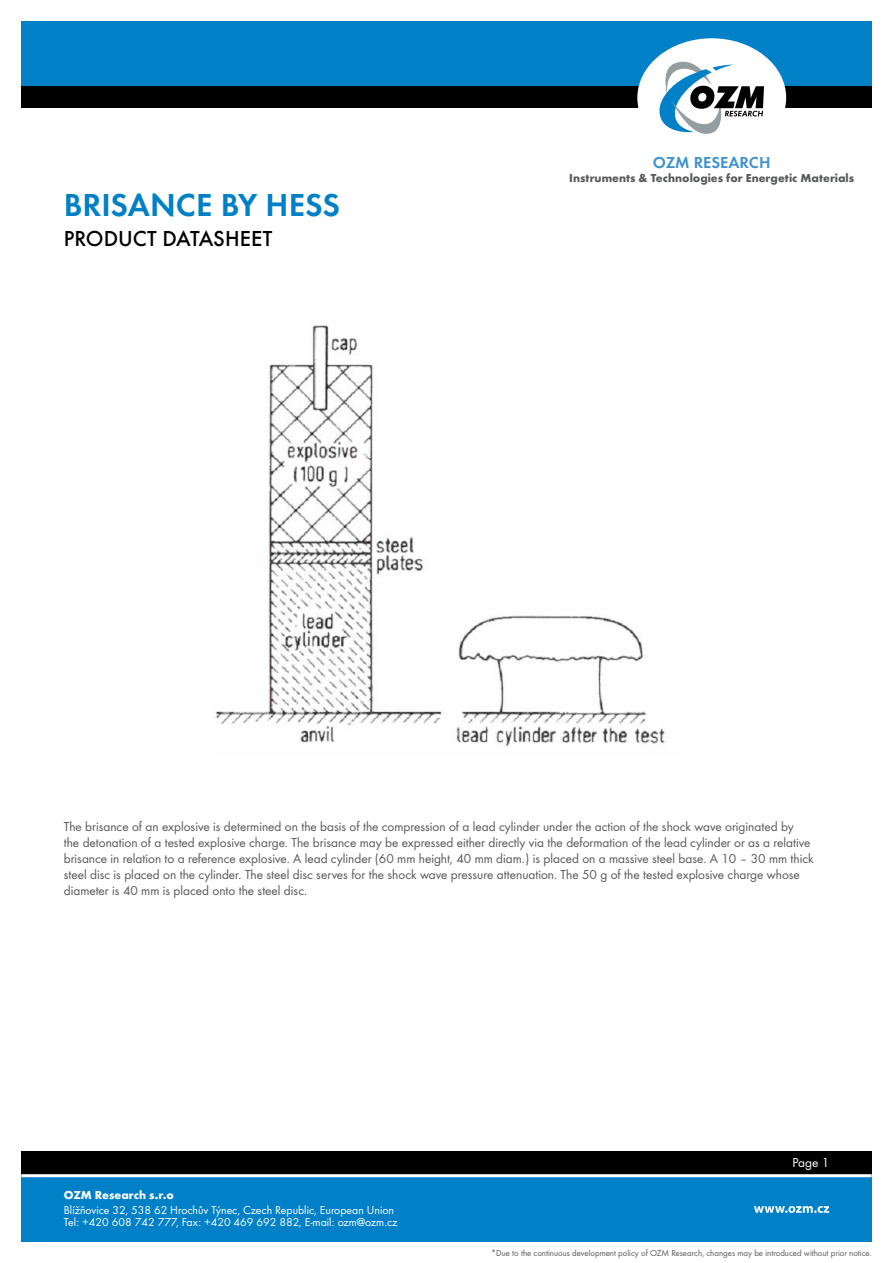
<style>
.page{position:relative;width:893px;height:1263px;background:#fff}
.page>*{position:absolute;margin:0;border:0;box-sizing:border-box;transform-origin:0 0}
.t1{font:33px "Futura Dem";color:#0080c6}
.t2{font:500 22.5px "Futura";color:#000}
.t3{font:16.5px "Futura Dem";color:#3e92cf}
.t4{font:13.5px/16.2px "Futura Boo";color:#58595b}
.t5{font:13.5px "Futura Boo";color:#fff}
.t6{font:12px/12px "Futura Boo";color:#fff}
.t7{font:700 12px "Futura";color:#58595b}
.t8{font:700 12px "Futura";color:#fff}
.t9{font:9px "Futura Boo";color:#58595b}
</style>
<div class="page">
<div style="left:21px;top:1177px;width:851px;height:65px;background:#0080c6"></div>
<div style="left:21px;top:1152px;width:851px;height:25px;background:#000"></div>
<hr style="left:21px;top:1174px;width:851px;height:3px;background:#fff">
<svg style="left:754px;top:1206px;width:75px;height:7px"></svg>
<div style="left:21px;top:21px;width:851px;height:87px;background:#0080c6"></div>
<div style="left:21px;top:86px;width:851px;height:22px;background:#000"></div>
<div style="left:637px;top:38px;width:149px;height:119px;background:#fff;border-radius:50%"></div>
<svg style="left:659px;top:61px;width:105px;height:73px"></svg>
<img style="left:214px;top:325px;width:451px;height:422px">
<h1 class="t1" style="left:64px;top:185px;width:278px">BRISANCE BY HESS</h1>
<h2 class="t2" style="left:64px;top:225px;width:210px">PRODUCT DATASHEET</h2>
<p class="t3" style="left:653px;top:152px;width:119px">OZM RESEARCH</p>
<p class="t7" style="left:569px;top:170px;width:286px">Instruments &amp; Technologies for Energetic Materials</p>
<p class="t4" style="left:64px;top:818px;width:751px">The brisance of an explosive is determined on the basis of the compression of a lead cylinder under the action of the shock wave originated by<br>the detonation of a tested explosive charge. The brisance may be expressed either directly via the deformation of the lead cylinder or as a relative brisance in relation to a reference explosive. A lead cylinder (60 mm height, 40 mm diam.) is placed on a massive steel base. A 10 – 30 mm thick steel disc is placed on the cylinder. The steel disc serves for the shock wave pressure attenuation. The 50 g of the tested explosive charge whose diameter is 40 mm is placed onto the steel disc.</p>
<p class="t8" style="left:64px;top:1187px;width:112px">OZM Research s.r.o</p>
<p class="t6" style="left:64px;top:1204px;width:335px">Blížňovice 32, 538 62 Hrochův Týnec, Czech Republic, European Union<br>Tel: +420 608 742 777, Fax: +420 469 692 882, E-mail: ozm@ozm.cz</p>
<p class="t5" style="left:792px;top:1155px;width:38px">Page 1</p>
<p class="t9" style="left:491px;top:1247px;width:382px">*Due to the continuous development policy of OZM Research, changes may be introduced without prior notice.</p>
</div>
